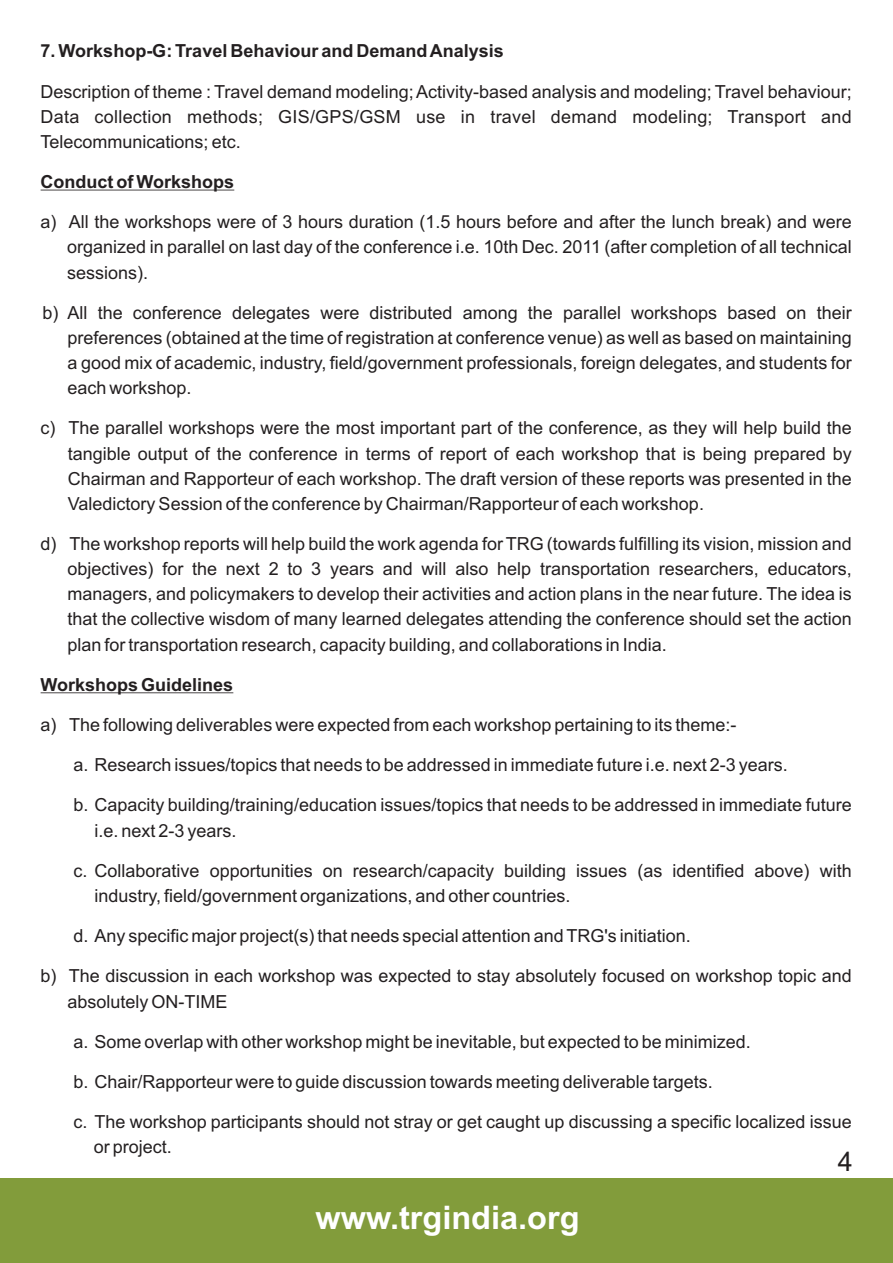
<style>
.page{position:relative;width:893px;height:1263px;background:#fff}
.page>*{position:absolute;margin:0;border:0;box-sizing:border-box;transform-origin:0 0}
.t1{font:700 32.4px "Arial";color:#fff}
.t2{font:27px "Arial";color:#231f20}
.t3{font:18px/25.2px "Arial";color:#231f20;text-align:justify}
.t4{font:700 18px "Arial";color:#231f20}
</style>
<div class="page">
<div style="left:0;top:1178px;width:893px;height:85px;background:#829c3b"></div>
<hr style="left:41px;top:190px;width:193px;height:1px;background:#231f20">
<hr style="left:41px;top:692px;width:192px;height:1px;background:#231f20">
<p class="t4" style="left:41px;top:44px;width:465px">7. Workshop-G: Travel Behaviour and Demand Analysis</p>
<p class="t3" style="left:41px;top:80px;width:813px">Description of theme : Travel demand modeling; Activity-based analysis and modeling; Travel behaviour; Data collection methods; GIS/GPS/GSM use in travel demand modeling; Transport and Telecommunications; etc.</p>
<p class="t4" style="left:41px;top:175px;width:195px">Conduct of Workshops</p>
<p class="t3" style="left:67px;top:211px;width:786px;text-indent:-27px">a) All the workshops were of 3 hours duration (1.5 hours before and after the lunch break) and were organized in parallel on last day of the conference i.e. 10th Dec. 2011 (after completion of all technical sessions).</p>
<p class="t3" style="left:68px;top:301px;width:786px;text-indent:-25px">b) All the conference delegates were distributed among the parallel workshops based on their preferences (obtained at the time of registration at conference venue) as well as based on maintaining a good mix of academic, industry, field/government professionals, foreign delegates, and students for each workshop.</p>
<p class="t3" style="left:68px;top:417px;width:785px;text-indent:-27px">c) The parallel workshops were the most important part of the conference, as they will help build the tangible output of the conference in terms of report of each workshop that is being prepared by Chairman and Rapporteur of each workshop. The draft version of these reports was presented in the Valedictory Session of the conference by Chairman/Rapporteur of each workshop.</p>
<p class="t3" style="left:68px;top:533px;width:786px;text-indent:-27px">d) The workshop reports will help build the work agenda for TRG (towards fulfilling its vision, mission and objectives) for the next 2 to 3 years and will also help transportation researchers, educators, managers, and policymakers to develop their activities and action plans in the near future. The idea is that the collective wisdom of many learned delegates attending the conference should set the action plan for transportation research, capacity building, and collaborations in India.</p>
<p class="t4" style="left:41px;top:678px;width:194px">Workshops Guidelines</p>
<p class="t3" style="left:41px;top:714px;width:698px">a) The following deliverables were expected from each workshop pertaining to its theme:-</p>
<p class="t3" style="left:74px;top:754px;width:716px">a. Research issues/topics that needs to be addressed in immediate future i.e. next 2-3 years.</p>
<p class="t3" style="left:95px;top:794px;width:759px;text-indent:-21px">b. Capacity building/training/education issues/topics that needs to be addressed in immediate future i.e. next 2-3 years.</p>
<p class="t3" style="left:95px;top:859px;width:759px;text-indent:-21px">c. Collaborative opportunities on research/capacity building issues (as identified above) with industry, field/government organizations, and other countries.</p>
<p class="t3" style="left:74px;top:925px;width:619px">d. Any specific major project(s) that needs special attention and TRG's initiation.</p>
<p class="t3" style="left:67px;top:965px;width:786px;text-indent:-27px">b) The discussion in each workshop was expected to stay absolutely focused on workshop topic and absolutely ON-TIME</p>
<p class="t3" style="left:74px;top:1030px;width:679px">a. Some overlap with other workshop might be inevitable, but expected to be minimized.</p>
<p class="t3" style="left:74px;top:1071px;width:641px">b. Chair/Rapporteur were to guide discussion towards meeting deliverable targets.</p>
<p class="t3" style="left:94px;top:1111px;width:759px;text-indent:-20px">c. The workshop participants should not stray or get caught up discussing a specific localized issue or project.</p>
<h2 class="t2" style="left:838px;top:1152px;width:17px">4</h2>
<h1 class="t1" style="left:316px;top:1205px;width:265px">www.trgindia.org</h1>
</div>
